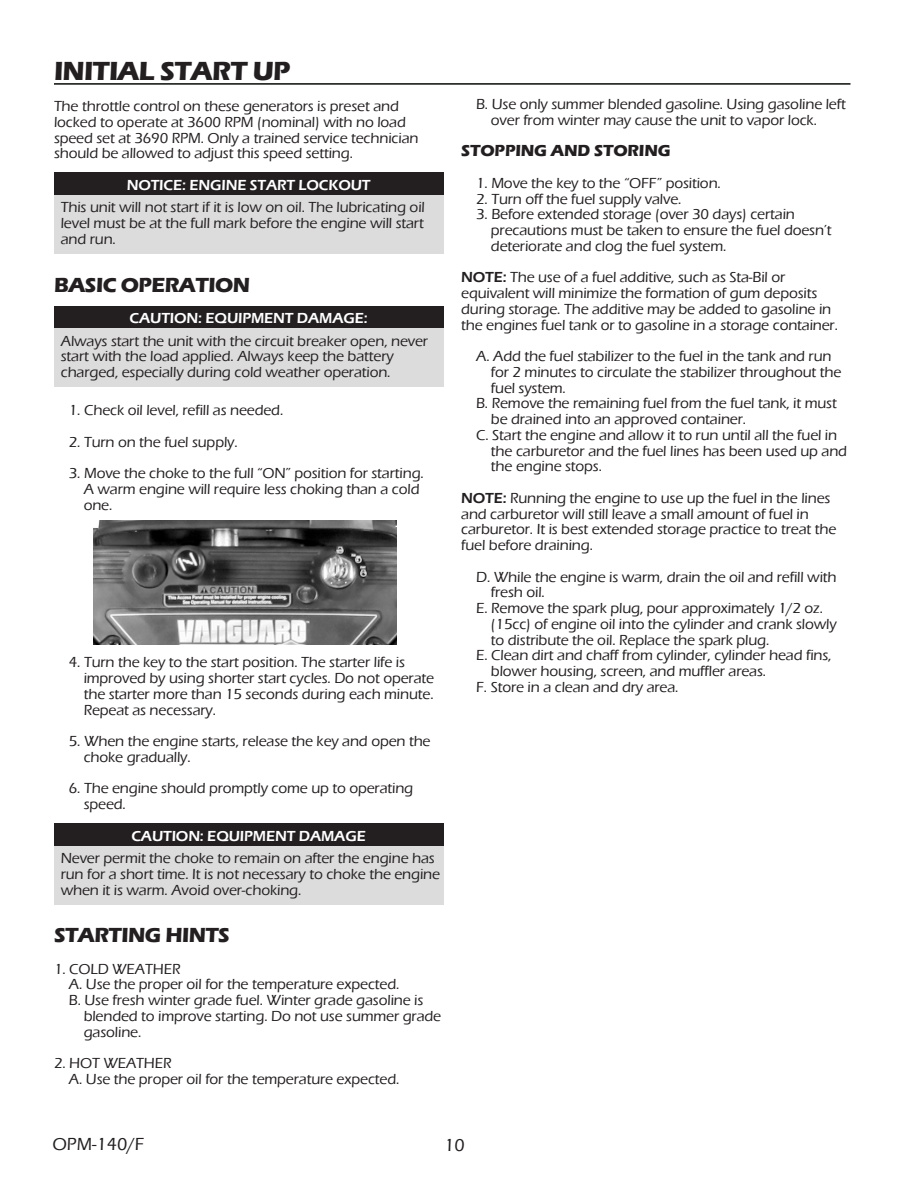
<style>
.page{position:relative;width:918px;height:1188px;background:#fff}
.page>*{position:absolute;margin:0;border:0;box-sizing:border-box;transform-origin:0 0}
.HEADING{font:700 27px "Eras ITC";letter-spacing:-.025em;color:#231f20}
.SUB_HEADING{font:700 21px "Eras ITC";letter-spacing:-.025em;color:#231f20}
.t1{font:500 18px "Eras ITC";color:#231f20}
.HEADING11{font:700 16.5px "Eras ITC";letter-spacing:-.01em;color:#231f20}
.Body_text{font:500 15px/15.8px "Eras ITC";letter-spacing:-.01em;color:#231f20}
.CAUTION_ITALIC{font:500 15px/15.8px "Eras ITC";letter-spacing:-.01em;color:#231f20}
.CAUTION{font:600 15px "Eras ITC";letter-spacing:-.01em;color:#fff}
.s1{font-weight:600}
</style>
<div class="page">
<div style="left:54px;top:173px;width:389px;height:27px;background:#231f20"></div>
<div style="left:54px;top:195px;width:389px;height:59px;background:#dcdcdc"></div>
<div style="left:54px;top:306px;width:389px;height:27px;background:#231f20"></div>
<div style="left:54px;top:328px;width:389px;height:59px;background:#dcdcdc"></div>
<div style="left:54px;top:823px;width:389px;height:28px;background:#231f20"></div>
<div style="left:54px;top:846px;width:389px;height:59px;background:#dcdcdc"></div>
<img style="left:94px;top:521px;width:303px;height:123px">
<hr style="left:54px;top:83px;width:796px;height:2px;background:#090b09">
<p class="HEADING" style="left:54px;top:55px;width:238px">INITIAL START UP</p>
<p class="Body_text" style="left:54px;top:98px;width:366px">The throttle control on these generators is preset and locked to operate at 3600 RPM (nominal) with no load speed set at 3690 RPM. Only a trained service technician should be allowed to adjust this speed setting.</p>
<p class="CAUTION" style="left:127px;top:176px;width:245px">NOTICE: ENGINE START LOCKOUT</p>
<p class="CAUTION_ITALIC" style="left:61px;top:200px;width:366px;text-align:justify">This unit will not start if it is low on oil. The lubricating oil level must be at the full mark before the engine will start and run.</p>
<p class="SUB_HEADING" style="left:54px;top:272px;width:197px">BASIC OPERATION</p>
<p class="CAUTION" style="left:130px;top:310px;width:240px">CAUTION: EQUIPMENT DAMAGE:</p>
<p class="CAUTION_ITALIC" style="left:61px;top:333px;width:369px">Always start the unit with the circuit breaker open, never start with the load applied. Always keep the battery charged, especially during cold weather operation.</p>
<p class="Body_text" style="left:69px;top:403px;width:216px">1. Check oil level, refill as needed.</p>
<p class="Body_text" style="left:69px;top:434px;width:170px">2. Turn on the fuel supply.</p>
<p class="Body_text" style="left:69px;top:466px;width:357px">3. Move the choke to the full “ON” position for starting.</p>
<p class="Body_text" style="left:84px;top:481px;width:337px">A warm engine will require less choking than a cold</p>
<p class="Body_text" style="left:84px;top:497px;width:30px">one.</p>
<p class="Body_text" style="left:69px;top:655px;width:338px">4. Turn the key to the start position. The starter life is</p>
<p class="Body_text" style="left:84px;top:670px;width:352px">improved by using shorter start cycles. Do not operate</p>
<p class="Body_text" style="left:84px;top:686px;width:352px">the starter more than 15 seconds during each minute.</p>
<p class="Body_text" style="left:84px;top:702px;width:134px">Repeat as necessary.</p>
<p class="Body_text" style="left:69px;top:733px;width:363px">5. When the engine starts, release the key and open the</p>
<p class="Body_text" style="left:84px;top:749px;width:109px">choke gradually.</p>
<p class="Body_text" style="left:69px;top:781px;width:346px">6. The engine should promptly come up to operating</p>
<p class="Body_text" style="left:84px;top:796px;width:44px">speed.</p>
<p class="CAUTION" style="left:131px;top:827px;width:236px">CAUTION: EQUIPMENT DAMAGE</p>
<p class="CAUTION_ITALIC" style="left:61px;top:850px;width:381px">Never permit the choke to remain on after the engine has run for a short time. It is not necessary to choke the engine when it is warm. Avoid over-choking.</p>
<p class="SUB_HEADING" style="left:54px;top:923px;width:177px">STARTING HINTS</p>
<p class="Body_text" style="left:54px;top:961px;width:128px">1. COLD WEATHER</p>
<p class="Body_text" style="left:69px;top:977px;width:332px">A. Use the proper oil for the temperature expected.</p>
<p class="Body_text" style="left:69px;top:993px;width:356px">B. Use fresh winter grade fuel. Winter grade gasoline is</p>
<p class="Body_text" style="left:84px;top:1008px;width:359px">blended to improve starting. Do not use summer grade</p>
<p class="Body_text" style="left:84px;top:1024px;width:59px">gasoline.</p>
<p class="Body_text" style="left:54px;top:1056px;width:119px">2. HOT WEATHER</p>
<p class="Body_text" style="left:69px;top:1071px;width:332px">A. Use the proper oil for the temperature expected.</p>
<p class="Body_text" style="left:476px;top:96px;width:371px">B. Use only summer blended gasoline. Using gasoline left</p>
<p class="Body_text" style="left:491px;top:112px;width:328px">over from winter may cause the unit to vapor lock.</p>
<p class="HEADING11" style="left:461px;top:141px;width:211px">STOPPING AND STORING</p>
<p class="Body_text" style="left:476px;top:175px;width:246px">1. Move the key to the “OFF” position.</p>
<p class="Body_text" style="left:476px;top:191px;width:207px">2. Turn off the fuel supply valve.</p>
<p class="Body_text" style="left:476px;top:207px;width:320px">3. Before extended storage (over 30 days) certain</p>
<p class="Body_text" style="left:491px;top:222px;width:342px">precautions must be taken to ensure the fuel doesn’t</p>
<p class="Body_text" style="left:491px;top:238px;width:237px">deteriorate and clog the fuel system.</p>
<p class="Body_text" style="left:461px;top:270px;width:378px"><span class="s1">NOTE:</span> The use of a fuel additive, such as Sta-Bil or equivalent will minimize the formation of gum deposits during storage. The additive may be added to gasoline in the engines fuel tank or to gasoline in a storage container.</p>
<p class="Body_text" style="left:476px;top:348px;width:357px">A. Add the fuel stabilizer to the fuel in the tank and run</p>
<p class="Body_text" style="left:491px;top:364px;width:352px">for 2 minutes to circulate the stabilizer throughout the</p>
<p class="Body_text" style="left:491px;top:380px;width:77px">fuel system.</p>
<p class="Body_text" style="left:476px;top:396px;width:362px">B. Remove the remaining fuel from the fuel tank, it must</p>
<p class="Body_text" style="left:491px;top:411px;width:257px">be drained into an approved container.</p>
<p class="Body_text" style="left:476px;top:427px;width:363px">C. Start the engine and allow it to run until all the fuel in</p>
<p class="Body_text" style="left:491px;top:443px;width:358px">the carburetor and the fuel lines has been used up and</p>
<p class="Body_text" style="left:491px;top:459px;width:113px">the engine stops.</p>
<p class="Body_text" style="left:461px;top:490px;width:377px"><span class="s1">NOTE:</span> Running the engine to use up the fuel in the lines and carburetor will still leave a small amount of fuel in carburetor. It is best extended storage practice to treat the fuel before draining.</p>
<p class="Body_text" style="left:476px;top:569px;width:362px">D. While the engine is warm, drain the oil and refill with</p>
<p class="Body_text" style="left:491px;top:585px;width:56px">fresh oil.</p>
<p class="Body_text" style="left:476px;top:600px;width:349px">E. Remove the spark plug, pour approximately 1/2 oz.</p>
<p class="Body_text" style="left:491px;top:616px;width:347px">(15cc) of engine oil into the cylinder and crank slowly</p>
<p class="Body_text" style="left:491px;top:632px;width:280px">to distribute the oil. Replace the spark plug.</p>
<p class="Body_text" style="left:476px;top:648px;width:357px">E. Clean dirt and chaff from cylinder, cylinder head fins,</p>
<p class="Body_text" style="left:491px;top:663px;width:277px">blower housing, screen, and muffler areas.</p>
<p class="Body_text" style="left:476px;top:679px;width:204px">F. Store in a clean and dry area.</p>
<p class="t1" style="left:52px;top:1134px;width:94px">OPM-140/F</p>
<p class="t1" style="left:444px;top:1135px;width:22px">10</p>
</div>
